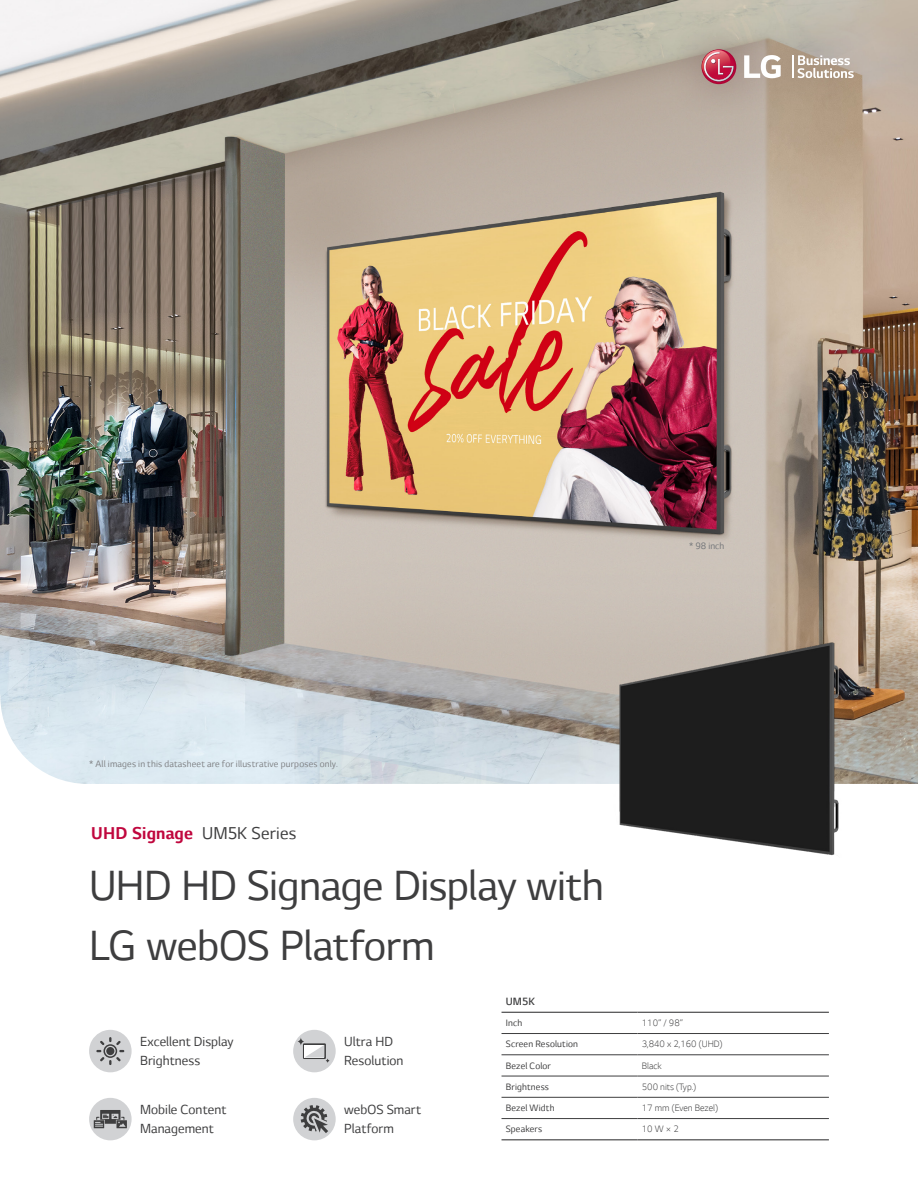
<style>
.page{position:relative;width:918px;height:1188px;background:#fff}
.page>*{position:absolute;margin:0;border:0;box-sizing:border-box;transform-origin:0 0}
.t1{font:48px "LG Smart";letter-spacing:-.01em;color:#3e3e3f}
.t2{font:700 19.5px "LG Smart";letter-spacing:.01em;color:#c0073e}
.t3{font:15px/19.5px "LG Smart";letter-spacing:.005em;color:#3e3e3f}
.t4{font:300 12px "LG Smart";color:#3e3e3f}
.t5{font:300 10.5px "LG Smart";color:#3e3e3f}
.t6{font:10.5px "LG Smart";letter-spacing:.015em;color:#3e3e3f}
.t7{font:10.5px "LG Smart";letter-spacing:.015em;color:#808285}
.t8{font:10.5px "LG Smart";color:#76787b}
.s1{font-weight:400;color:#3e3e3f}
</style>
<div class="page">
<img style="left:0;top:0;width:918px;height:571px">
<svg style="left:0;top:571px;width:918px;height:213px;background:#c0bdba"></svg>
<div style="left:293px;top:1098px;width:43px;height:42px;background:#d1d2d4;border-radius:50%"></div>
<svg style="left:301px;top:1105px;width:27px;height:28px"></svg>
<svg style="left:89px;top:1030px;width:43px;height:42px"></svg>
<div style="left:89px;top:1098px;width:43px;height:42px;background:#d1d2d4;border-radius:50%"></div>
<div style="left:116px;top:1120px;width:11px;height:8px;background:#3e3e3f"></div>
<div style="left:94px;top:1120px;width:10px;height:8px;background:#3e3e3f"></div>
<svg style="left:95px;top:1110px;width:31px;height:17px"></svg>
<hr style="left:502px;top:1033px;width:136px;height:1px;background:#3e3e3f">
<hr style="left:638px;top:1033px;width:191px;height:1px;background:#3e3e3f">
<hr style="left:502px;top:1055px;width:136px;height:1px;background:#3e3e3f">
<hr style="left:638px;top:1055px;width:191px;height:1px;background:#3e3e3f">
<hr style="left:502px;top:1076px;width:136px;height:1px;background:#3e3e3f">
<hr style="left:638px;top:1076px;width:191px;height:1px;background:#3e3e3f">
<hr style="left:502px;top:1097px;width:136px;height:1px;background:#3e3e3f">
<hr style="left:638px;top:1097px;width:191px;height:1px;background:#3e3e3f">
<hr style="left:502px;top:1012px;width:136px;height:1px;background:#3e3e3f">
<hr style="left:638px;top:1012px;width:191px;height:1px;background:#3e3e3f">
<hr style="left:502px;top:1139px;width:136px;height:1px;background:#3e3e3f">
<hr style="left:638px;top:1139px;width:191px;height:1px;background:#3e3e3f">
<hr style="left:502px;top:1118px;width:136px;height:1px;background:#3e3e3f">
<hr style="left:638px;top:1118px;width:191px;height:1px;background:#3e3e3f">
<div style="left:293px;top:1030px;width:43px;height:42px;background:#d1d2d4;border-radius:50%"></div>
<div style="left:303px;top:1043px;width:23px;height:16px;background:#3e3e3f"></div>
<svg style="left:297px;top:1037px;width:7px;height:9px"></svg>
<svg style="left:304px;top:1045px;width:26px;height:18px"></svg>
<img style="left:612px;top:639px;width:232px;height:217px">
<div style="left:666px;top:14px;width:221px;height:106px;background:#6c494a;opacity:.5"></div>
<svg style="left:793px;top:55px;width:61px;height:23px"></svg>
<svg style="left:744px;top:55px;width:37px;height:23px"></svg>
<svg style="left:701px;top:49px;width:35px;height:35px"></svg>
<svg style="left:702px;top:50px;width:32px;height:32px"></svg>
<p class="t7" style="left:89px;top:758px;width:250px">* All images in this datasheet are for illustrative purposes only.</p>
<p class="t2" style="left:91px;top:822px;width:207px">UHD Signage <span class="s1">UM5K Series</span></p>
<p class="t1" style="left:89px;top:860px;width:516px">UHD HD Signage Display with</p>
<p class="t1" style="left:89px;top:920px;width:347px">LG webOS Platform</p>
<p class="t8" style="left:689px;top:540px;width:37px">* 98 inch</p>
<p class="t3" style="left:140px;top:1032px;width:95px">Excellent Display</p>
<p class="t3" style="left:140px;top:1051px;width:62px">Brightness</p>
<p class="t3" style="left:140px;top:1100px;width:88px">Mobile Content</p>
<p class="t3" style="left:140px;top:1119px;width:75px">Management</p>
<p class="t3" style="left:344px;top:1032px;width:50px">Ultra HD</p>
<p class="t3" style="left:344px;top:1051px;width:61px">Resolution</p>
<p class="t3" style="left:344px;top:1100px;width:79px">webOS Smart<br>Platform</p>
<p class="t4" style="left:506px;top:995px;width:30px">UM5K</p>
<p class="t6" style="left:506px;top:1017px;width:18px">Inch</p>
<p class="t5" style="left:642px;top:1017px;width:43px">110” / 98”</p>
<p class="t6" style="left:506px;top:1039px;width:74px">Screen Resolution</p>
<p class="t5" style="left:642px;top:1039px;width:82px">3,840 x 2,160 (UHD)</p>
<p class="t6" style="left:506px;top:1060px;width:47px">Bezel Color</p>
<p class="t5" style="left:642px;top:1060px;width:22px">Black</p>
<p class="t6" style="left:506px;top:1081px;width:45px">Brightness</p>
<p class="t5" style="left:642px;top:1081px;width:56px">500 nits (Typ.)</p>
<p class="t6" style="left:506px;top:1102px;width:50px">Bezel Width</p>
<p class="t5" style="left:642px;top:1102px;width:78px">17 mm (Even Bezel)</p>
<p class="t6" style="left:506px;top:1123px;width:38px">Speakers</p>
<p class="t5" style="left:642px;top:1123px;width:39px">10 W × 2</p>
</div>
